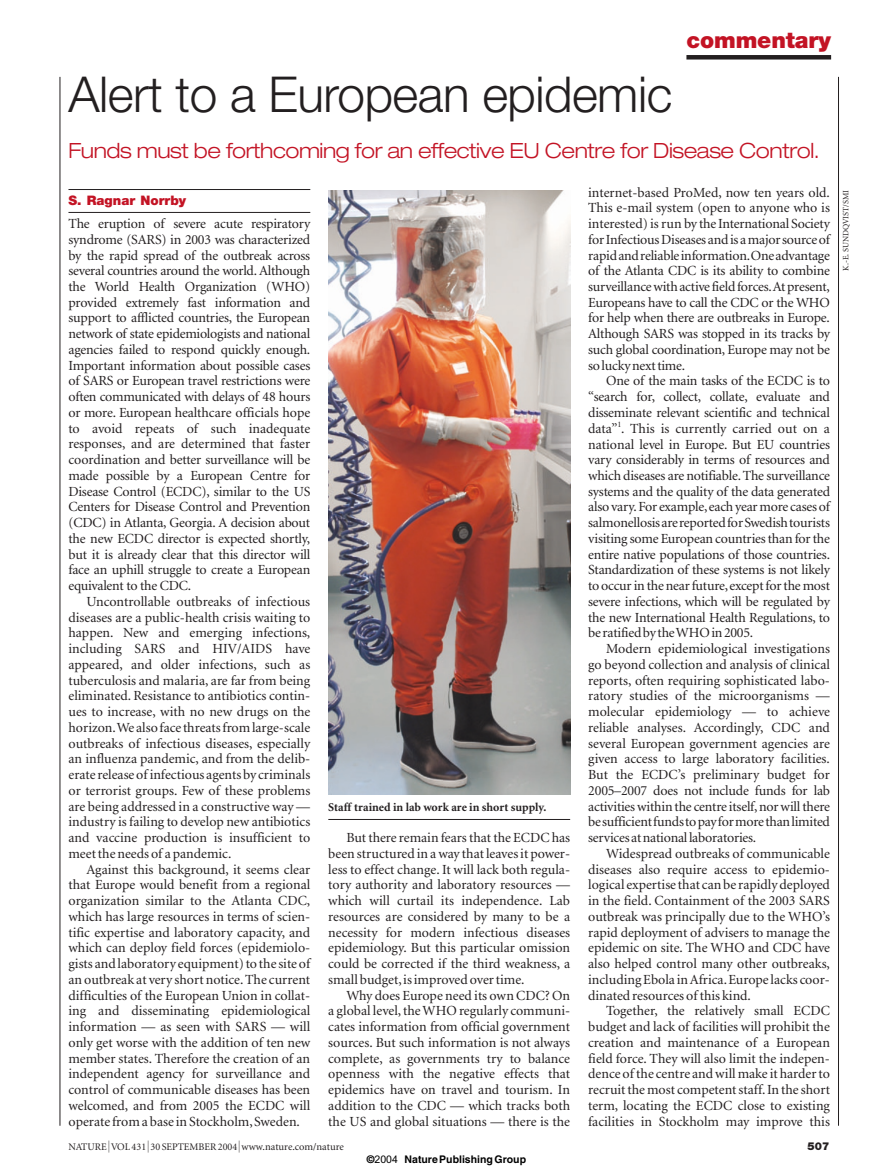
<style>
.page{position:relative;width:893px;height:1173px;background:#fff}
.page>*{position:absolute;margin:0;border:0;box-sizing:border-box;transform-origin:0 0}
.t1{font:300 49.5px "Helvetica Neue";letter-spacing:-.01em;color:#231f20}
.t2{font:900 22.5px "Helvetica Neue";letter-spacing:-.005em;color:#c31324}
.t3{font:300 expanded 21px "Helvetica Neue";letter-spacing:-.02em;color:#c31324}
.t4{font:13.95px/15.8px "Minion";color:#231f20;text-align:justify}
.t5{font:900 13.2px "Helvetica Neue";color:#c31324}
.t6{font:700 12px "Minion";color:#231f20}
.t7{font:900 10.8px "Helvetica Neue";color:#231f20}
.t8{font:700 10.5px "Helvetica";color:#000}
.t9{font:10.2px "Minion";color:#231f20}
.t10{font:8.25px "Minion";color:#231f20}
.s1{font-family:"Helvetica Neue";font-weight:300;font-size:12px}
.s2{font-size:10.5px}
.s3{font-family:"Arial";font-weight:400}
</style>
<div class="page">
<hr style="left:68px;top:189px;width:242px;height:1px;background:#231f20">
<hr style="left:68px;top:212px;width:242px;height:1px;background:#231f20">
<div style="left:686px;top:55px;width:145px;height:5px;background:#231f20"></div>
<hr style="left:60px;top:77px;width:1px;height:1049px;background:#231f20">
<hr style="left:838px;top:77px;width:1px;height:1049px;background:#231f20">
<img style="left:328px;top:190px;width:242px;height:605px">
<hr style="left:328px;top:819px;width:242px;height:1px;background:#231f20">
<h2 class="t2" style="left:686px;top:32px;width:146px">commentary</h2>
<h1 class="t1" style="left:68px;top:77px;width:605px">Alert to a European epidemic</h1>
<h3 class="t3" style="left:68px;top:143px;width:752px">Funds must be forthcoming for an effective EU Centre for Disease Control.</h3>
<p class="t5" style="left:68px;top:195px;width:119px">S. Ragnar Norrby</p>
<p class="t4" style="left:68px;top:217px;width:243px">The eruption of severe acute respiratory syndrome (SARS) in 2003 was characterized by the rapid spread of the outbreak across several countries around the world. Although the World Health Organization (WHO) provided extremely fast information and support to afflicted countries, the European network of state epidemiologists and national agencies failed to respond quickly enough.<br>Important information about possible cases of SARS or European travel restrictions were often communicated with delays of 48 hours or more. European healthcare officials hope to avoid repeats of such inadequate responses, and are determined that faster coordination and better surveillance will be made possible by a European Centre for Disease Control (ECDC), similar to the US Centers for Disease Control and Prevention (CDC) in Atlanta, Georgia. A decision about the new ECDC director is expected shortly, but it is already clear that this director will face an uphill struggle to create a European equivalent to the CDC.</p>
<p class="t4" style="left:68px;top:595px;width:243px;text-indent:18px">Uncontrollable outbreaks of infectious diseases are a public-health crisis waiting to happen. New and emerging infections, including SARS and HIV/AIDS have appeared, and older infections, such as tuberculosis and malaria, are far from being eliminated. Resistance to antibiotics contin&shy;ues to increase, with no new drugs on the horizon.We also face threats from large-scale outbreaks of infectious diseases, especially an influenza pandemic, and from the delib&shy;erate release of infectious agents by criminals or terrorist groups. Few of these problems are being addressed in a constructive way — industry is failing to develop new antibiotics and vaccine production is insufficient to meet the needs of a pandemic.</p>
<p class="t4" style="left:68px;top:863px;width:243px;text-indent:18px">Against this background, it seems clear that Europe would benefit from a regional organization similar to the Atlanta CDC, which has large resources in terms of scien&shy;tific expertise and laboratory capacity, and which can deploy field forces (epidemiolo&shy;gists and laboratory equipment) to the site of an outbreak at very short notice. The current difficulties of the European Union in collat&shy;ing and disseminating epidemiological information — as seen with SARS — will only get worse with the addition of ten new member states. Therefore the creation of an independent agency for surveillance and control of communicable diseases has been welcomed, and from 2005 the ECDC will operate from a base in Stockholm,Sweden.</p>
<p class="t6" style="left:328px;top:802px;width:220px">Staff trained in lab work are in short supply.</p>
<p class="t4" style="left:328px;top:831px;width:243px;text-indent:18px">But there remain fears that the ECDC has been structured in a way that leaves it power&shy;less to effect change. It will lack both regula&shy;tory authority and laboratory resources — which will curtail its independence. Lab resources are considered by many to be a necessity for modern infectious diseases epidemiology. But this particular omission could be corrected if the third weakness, a small budget,is improved over time.</p>
<p class="t4" style="left:328px;top:989px;width:243px;text-indent:18px">Why does Europe need its own CDC? On a global level, the WHO regularly communi&shy;cates information from official government sources. But such information is not always complete, as governments try to balance openness with the negative effects that epidemics have on travel and tourism. In addition to the CDC — which tracks both the US and global situations — there is the</p>
<p class="t4" style="left:588px;top:185px;width:243px">internet-based ProMed, now ten years old.<br>This e-mail system (open to anyone who is interested) is run by the International Society for Infectious Diseases and is a major source of rapid and reliable information.One advantage of the Atlanta CDC is its ability to combine surveillance with active field forces.At present, Europeans have to call the CDC or the WHO for help when there are outbreaks in Europe.<br>Although SARS was stopped in its tracks by such global coordination, Europe may not be so lucky next time.</p>
<p class="t4" style="left:588px;top:374px;width:243px;text-indent:18px">One of the main tasks of the ECDC is to “search for, collect, collate, evaluate and disseminate relevant scientific and technical data”<sup>1</sup>. This is currently carried out on a national level in Europe. But EU countries vary considerably in terms of resources and which diseases are notifiable. The surveillance systems and the quality of the data generated also vary.For example,each year more cases of salmonellosis are reported for Swedish tourists visiting some European countries than for the entire native populations of those countries.<br>Standardization of these systems is not likely to occur in the near future,except for the most severe infections, which will be regulated by the new International Health Regulations, to be ratified by the WHO in 2005.</p>
<p class="t4" style="left:588px;top:642px;width:243px;text-indent:18px">Modern epidemiological investigations go beyond collection and analysis of clinical reports, often requiring sophisticated labo&shy;ratory studies of the microorganisms — molecular epidemiology — to achieve reliable analyses. Accordingly, CDC and several European government agencies are given access to large laboratory facilities.<br>But the ECDC’s preliminary budget for 2005–2007 does not include funds for lab activities within the centre itself,nor will there be sufficient funds to pay for more than limited services at national laboratories.</p>
<p class="t4" style="left:588px;top:847px;width:243px;text-indent:18px">Widespread outbreaks of communicable diseases also require access to epidemio&shy;logical expertise that can be rapidly deployed in the field. Containment of the 2003 SARS outbreak was principally due to the WHO’s rapid deployment of advisers to manage the epidemic on site. The WHO and CDC have also helped control many other outbreaks, including Ebola in Africa.Europe lacks coor&shy;dinated resources of this kind.</p>
<p class="t4" style="left:588px;top:1004px;width:243px;text-indent:18px">Together, the relatively small ECDC budget and lack of facilities will prohibit the creation and maintenance of a European field force. They will also limit the indepen&shy;dence of the centre and will make it harder to recruit the most competent staff.In the short term, locating the ECDC close to existing facilities in Stockholm may improve this</p>
<p class="t9" style="left:68px;top:1143px;width:277px">NATURE<span class="s1">|</span> VOL 431 <span class="s1">|</span> 30 SEPTEMBER 2004 <span class="s1">|</span> <span class="s2">www.nature.com/nature</span></p>
<p class="t7" style="left:807px;top:1142px;width:23px">507</p>
<p class="t8" style="left:367px;top:1153px;width:161px">© <span class="s3">2004</span> NaturePublishingGroup</p>
<p class="t10" style="left:842px;top:271px;width:82px;rotate:-90deg">K.-E. SUNDQVIST/SMI</p>
</div>
